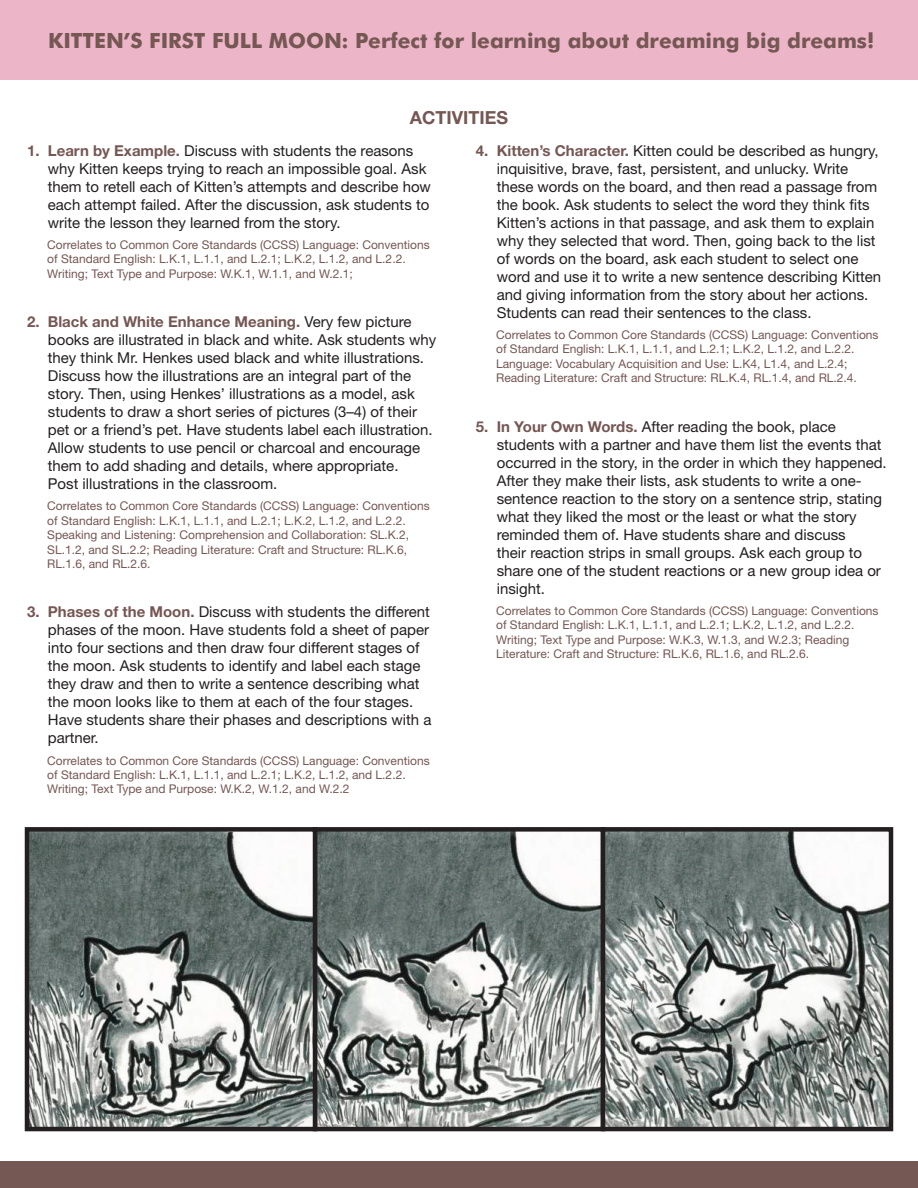
<style>
.page{position:relative;width:918px;height:1188px;background:#fff}
.page>*{position:absolute;margin:0;border:0;box-sizing:border-box;transform-origin:0 0}
.t1{font:700 21px "Futura BT";color:#755753}
.t2{font:700 18px "Helvetica Neue";color:#755753}
.t3{font:15px/18px "Helvetica Neue";color:#231f20}
.t4{font:12px/14.4px "Helvetica Neue";color:#755753}
.s1{font-weight:700;color:#755753}
</style>
<div class="page">
<div style="left:0;top:0;width:918px;height:79px;background:#edb5c8"></div>
<div style="left:0;top:1161px;width:918px;height:27px;background:#755753"></div>
<img style="left:30px;top:832px;width:858px;height:294px">
<div style="left:313px;top:827px;width:292px;height:304px;border:4px solid #231f20"></div>
<div style="left:601px;top:827px;width:292px;height:304px;border:4px solid #231f20"></div>
<div style="left:25px;top:827px;width:292px;height:304px;border:4px solid #231f20"></div>
<h1 class="t1" style="left:48px;top:28px;width:828px">KITTEN’S FIRST FULL MOON: Perfect for learning about dreaming big dreams!</h1>
<p class="t2" style="left:410px;top:107px;width:100px">ACTIVITIES</p>
<p class="t3" style="left:48px;top:141px;width:385px;text-indent:-21px"><span class="s1">1. Learn by Example.</span> Discuss with students the reasons why Kitten keeps trying to reach an impossible goal. Ask them to retell each of Kitten’s attempts and describe how each attempt failed. After the discussion, ask students to write the lesson they learned from the story.</p>
<p class="t4" style="left:47px;top:237px;width:384px">Correlates to Common Core Standards (CCSS) Language: Conventions of Standard English: L.K.1, L.1.1, and L.2.1; L.K.2, L.1.2, and L.2.2.<br>Writing; Text Type and Purpose: W.K.1, W.1.1, and W.2.1;</p>
<p class="t3" style="left:48px;top:313px;width:390px;text-indent:-21px"><span class="s1">2. Black and White Enhance Meaning.</span> Very few picture books are illustrated in black and white. Ask students why they think Mr. Henkes used black and white illustrations.<br>Discuss how the illustrations are an integral part of the story. Then, using Henkes’ illustrations as a model, ask students to draw a short series of pictures (3–4) of their pet or a friend’s pet. Have students label each illustration.<br>Allow students to use pencil or charcoal and encourage them to add shading and details, where appropriate.<br>Post illustrations in the classroom.</p>
<p class="t4" style="left:47px;top:499px;width:384px">Correlates to Common Core Standards (CCSS) Language: Conventions of Standard English: L.K.1, L.1.1, and L.2.1; L.K.2, L.1.2, and L.2.2.<br>Speaking and Listening: Comprehension and Collaboration: SL.K.2, SL.1.2, and SL.2.2; Reading Literature: Craft and Structure: RL.K.6, RL.1.6, and RL.2.6.</p>
<p class="t3" style="left:48px;top:603px;width:385px;text-indent:-21px"><span class="s1">3. Phases of the Moon.</span> Discuss with students the different phases of the moon. Have students fold a sheet of paper into four sections and then draw four different stages of the moon. Ask students to identify and label each stage they draw and then to write a sentence describing what the moon looks like to them at each of the four stages.<br>Have students share their phases and descriptions with a partner.</p>
<p class="t4" style="left:47px;top:753px;width:384px">Correlates to Common Core Standards (CCSS) Language: Conventions of Standard English: L.K.1, L.1.1, and L.2.1; L.K.2, L.1.2, and L.2.2.<br>Writing; Text Type and Purpose: W.K.2, W.1.2, and W.2.2</p>
<p class="t3" style="left:497px;top:141px;width:386px;text-indent:-21px"><span class="s1">4. Kitten’s Character.</span> Kitten could be described as hungry, inquisitive, brave, fast, persistent, and unlucky. Write these words on the board, and then read a passage from the book. Ask students to select the word they think fits Kitten’s actions in that passage, and ask them to explain why they selected that word. Then, going back to the list of words on the board, ask each student to select one word and use it to write a new sentence describing Kitten and giving information from the story about her actions.<br>Students can read their sentences to the class.</p>
<p class="t4" style="left:496px;top:327px;width:384px">Correlates to Common Core Standards (CCSS) Language: Conventions of Standard English: L.K.1, L.1.1, and L.2.1; L.K.2, L.1.2, and L.2.2.<br>Language: Vocabulary Acquisition and Use: L.K4, L1.4, and L.2.4; Reading Literature: Craft and Structure: RL.K.4, RL.1.4, and RL.2.4.</p>
<p class="t3" style="left:497px;top:417px;width:392px;text-indent:-21px"><span class="s1">5. In Your Own Words.</span> After reading the book, place students with a partner and have them list the events that occurred in the story, in the order in which they happened.<br>After they make their lists, ask students to write a one&shy;sentence reaction to the story on a sentence strip, stating what they liked the most or the least or what the story reminded them of. Have students share and discuss<br>their reaction strips in small groups. Ask each group to share one of the student reactions or a new group idea or insight.</p>
<p class="t4" style="left:496px;top:603px;width:384px">Correlates to Common Core Standards (CCSS) Language: Conventions of Standard English: L.K.1, L.1.1, and L.2.1; L.K.2, L.1.2, and L.2.2.<br>Writing; Text Type and Purpose: W.K.3, W.1.3, and W.2.3; Reading Literature: Craft and Structure: RL.K.6, RL.1.6, and RL.2.6.</p>
</div>
